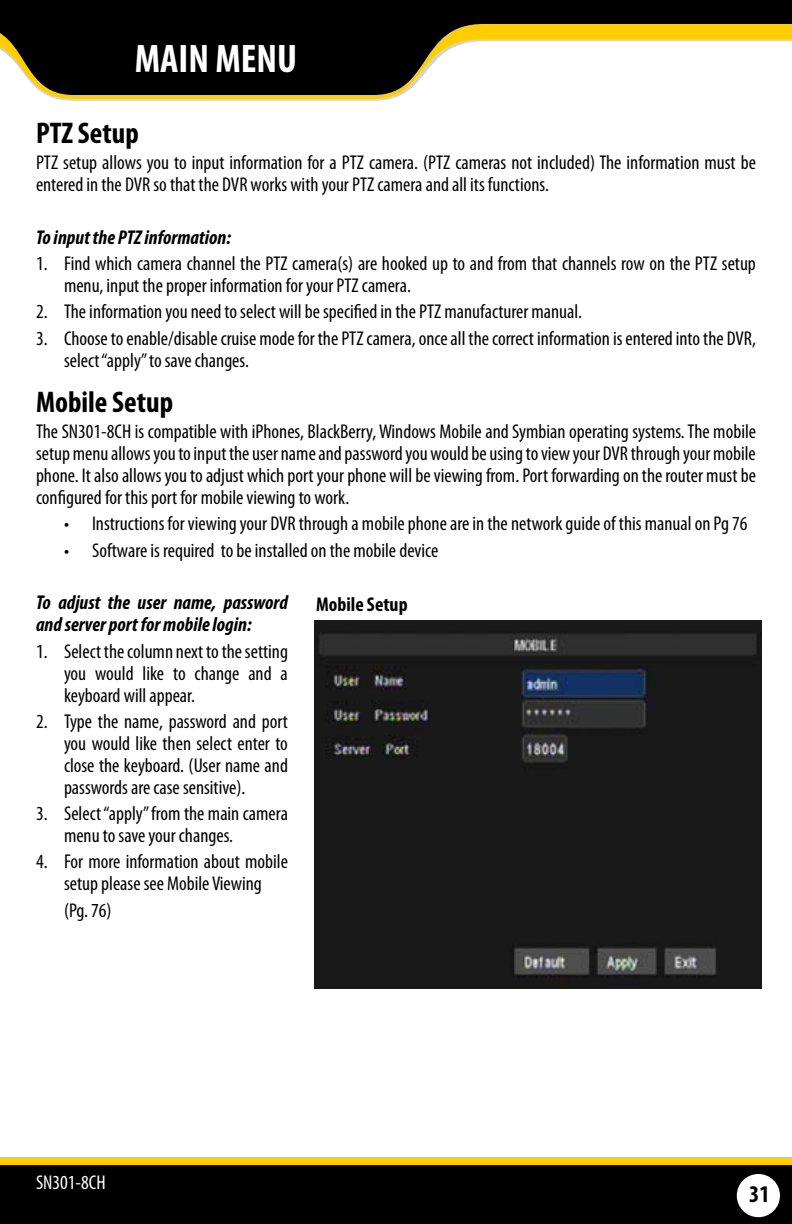
<style>
.page{position:relative;width:792px;height:1224px;background:#fff}
.page>*{position:absolute;margin:0;border:0;box-sizing:border-box;transform-origin:0 0}
.t1{font:700 condensed 40px "Myriad Pro";color:#fff}
.t2{font:700 condensed 30px "Myriad Pro";color:#000}
.t3{font:700 condensed 24px "Myriad Pro";color:#000}
.t4{font:condensed 20px/22px "Myriad Pro";color:#000}
.t5{font:italic 700 condensed 20px/22px "Myriad Pro";color:#000}
.t6{font:700 condensed 20px "Myriad Pro";color:#000}
.t7{font:condensed 20px "Myriad Pro";color:#fff}
</style>
<div class="page">
<div style="left:0;top:1158px;width:792px;height:18px;background:#ffcd03"></div>
<div style="left:0;top:1166px;width:792px;height:58px;background:#000"></div>
<div style="left:737px;top:1174px;width:43px;height:43px;background:#fff;border-radius:50%"></div>
<svg style="left:47px;top:95px;width:354px;height:4px"></svg>
<svg style="left:0;top:0;width:792px;height:95px;fill:#000"></svg>
<img style="left:314px;top:620px;width:448px;height:368px">
<h1 class="t1" style="left:135px;top:34px;width:164px">MAIN MENU</h1>
<h2 class="t2" style="left:36px;top:114px;width:104px">PTZ Setup</h2>
<p class="t4" style="left:36px;top:151px;width:721px">PTZ setup allows you to input information for a PTZ camera. (PTZ cameras not included) The information must be entered in the DVR so that the DVR works with your PTZ camera and all its functions.</p>
<p class="t5" style="left:36px;top:226px;width:196px">To input the PTZ information:</p>
<p class="t4" style="left:64px;top:252px;width:693px;text-indent:-28px">1. Find which camera channel the PTZ camera(s) are hooked up to and from that channels row on the PTZ setup menu, input the proper information for your PTZ camera.</p>
<p class="t4" style="left:36px;top:301px;width:547px">2. The information you need to select will be specified in the PTZ manufacturer manual.</p>
<p class="t4" style="left:64px;top:327px;width:693px;text-indent:-28px">3. Choose to enable/disable cruise mode for the PTZ camera, once all the correct information is entered into the DVR, select “apply” to save changes.</p>
<h2 class="t2" style="left:36px;top:383px;width:139px">Mobile Setup</h2>
<p class="t4" style="left:36px;top:420px;width:722px;text-align:justify">The SN301-8CH is compatible with iPhones, BlackBerry, Windows Mobile and Symbian operating systems. The mobile setup menu allows you to input the user name and password you would be using to view your DVR through your mobile phone. It also allows you to adjust which port your phone will be viewing from. Port forwarding on the router must be configured for this port for mobile viewing to work.</p>
<p class="t4" style="left:64px;top:512px;width:685px">• Instructions for viewing your DVR through a mobile phone are in the network guide of this manual on Pg 76</p>
<p class="t4" style="left:64px;top:539px;width:376px">• Software is required to be installed on the mobile device</p>
<p class="t5" style="left:36px;top:591px;width:253px">To adjust the user name, password and server port for mobile login:</p>
<p class="t4" style="left:64px;top:640px;width:225px;text-align:justify;text-indent:-28px">1. Select the column next to the setting you would like to change and a keyboard will appear.</p>
<p class="t4" style="left:64px;top:710px;width:226px;text-align:justify;text-indent:-28px">2. Type the name, password and port you would like then select enter to close the keyboard. (User name and passwords are case sensitive).</p>
<p class="t4" style="left:64px;top:802px;width:226px;text-indent:-28px">3. Select “apply” from the main camera menu to save your changes.</p>
<p class="t4" style="left:36px;top:851px;width:253px;text-align:center">4. For more information about mobile setup please see Mobile Viewing</p>
<p class="t4" style="left:64px;top:899px;width:49px">(Pg. 76)</p>
<p class="t6" style="left:316px;top:592px;width:93px">Mobile Setup</p>
<p class="t7" style="left:36px;top:1170px;width:71px">SN301-8CH</p>
<p class="t3" style="left:749px;top:1179px;width:22px">31</p>
</div>
